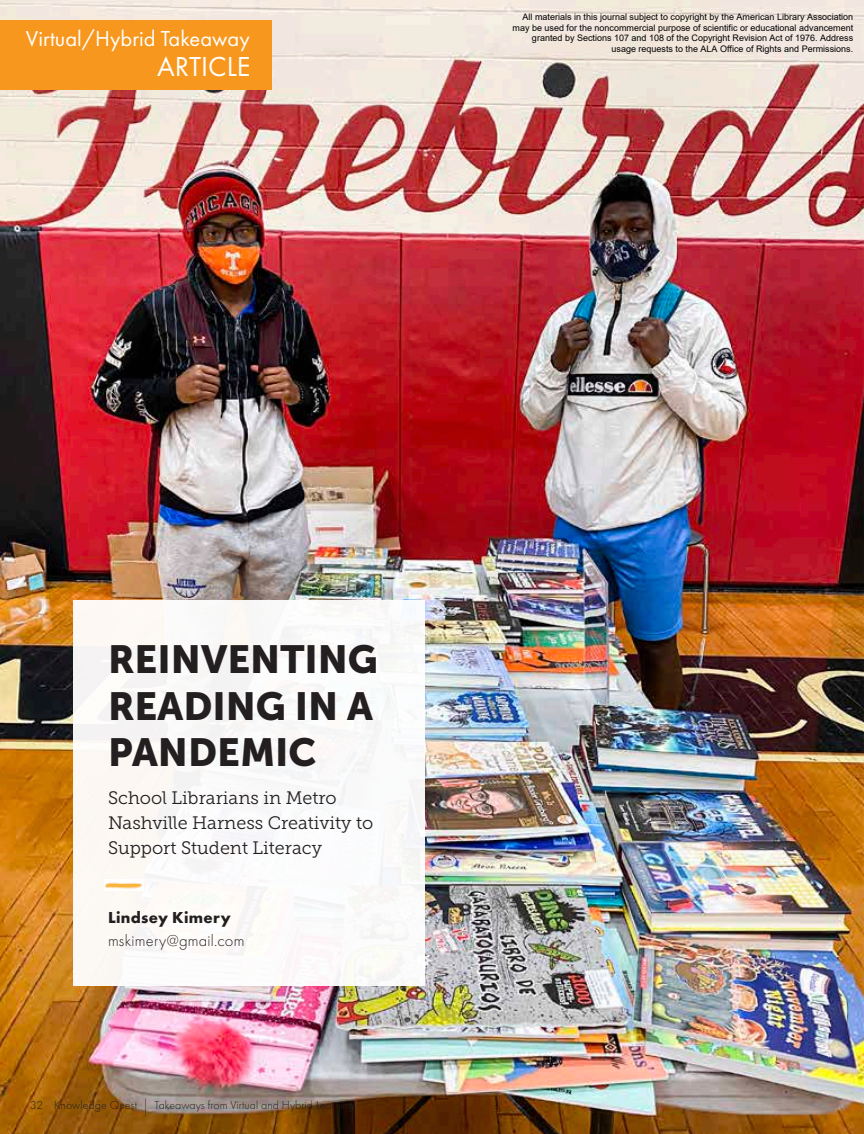
<style>
.page{position:relative;width:864px;height:1134px;background:#fff}
.page>*{position:absolute;margin:0;border:0;box-sizing:border-box;transform-origin:0 0}
.t1{font:39px/46.8px "Museo Sans 900";color:#231f20}
.t2{font:28.5px "Futura PT";color:#fff}
.t3{font:22.5px "Futura PT";color:#fff}
.t4{font:18px/24.6px "Museo Slab 300";color:#231f20}
.t5{font:300 16.5px "Futura PT";letter-spacing:.015em;color:#231f20}
.t6{font:700 16.5px "Futura PT";letter-spacing:.02em;color:#231f20}
.t7{font:300 12px "Futura PT";letter-spacing:.005em;color:#231f20}
.t8{font:9px/10.8px "Arial";color:#000;text-align:right}
.s1{font-size:18px}
</style>
<div class="page">
<img style="left:0;top:0;width:864px;height:1134px">
<div style="left:0;top:20px;width:271px;height:70px;background:#f8971d"></div>
<div style="left:73px;top:600px;width:352px;height:386px;background:#fbf9f8"></div>
<img style="left:105px;top:882px;width:37px;height:7px">
<h3 class="t3" style="left:26px;top:25px;width:225px">Virtual/Hybrid Takeaway</h3>
<h2 class="t2" style="left:157px;top:50px;width:95px">ARTICLE</h2>
<p class="t8" style="left:513px;top:11px;width:342px">All materials in this journal subject to copyright by the American Library Association may be used for the noncommercial purpose of scientific or educational advancement granted by Sections 107 and 108 of the Copyright Revision Act of 1976. Address usage requests to the ALA Office of Rights and Permissions.</p>
<h1 class="t1" style="left:108px;top:636px;width:271px">REINVENTING<br>READING IN A<br>PANDEMIC</h1>
<h3 class="t4" style="left:108px;top:786px;width:267px">School Librarians in Metro<br>Nashville Harness Creativity to<br>Support Student Literacy</h3>
<h3 class="t6" style="left:108px;top:907px;width:124px">Lindsey Kimery</h3>
<h3 class="t5" style="left:108px;top:931px;width:138px">mskimery@gmail.com</h3>
<h3 class="t7" style="left:30px;top:1098px;width:326px">32 Knowledge Quest <span class="s1">|</span> Takeaways from Virtual and Hybrid Learning</h3>
</div>
